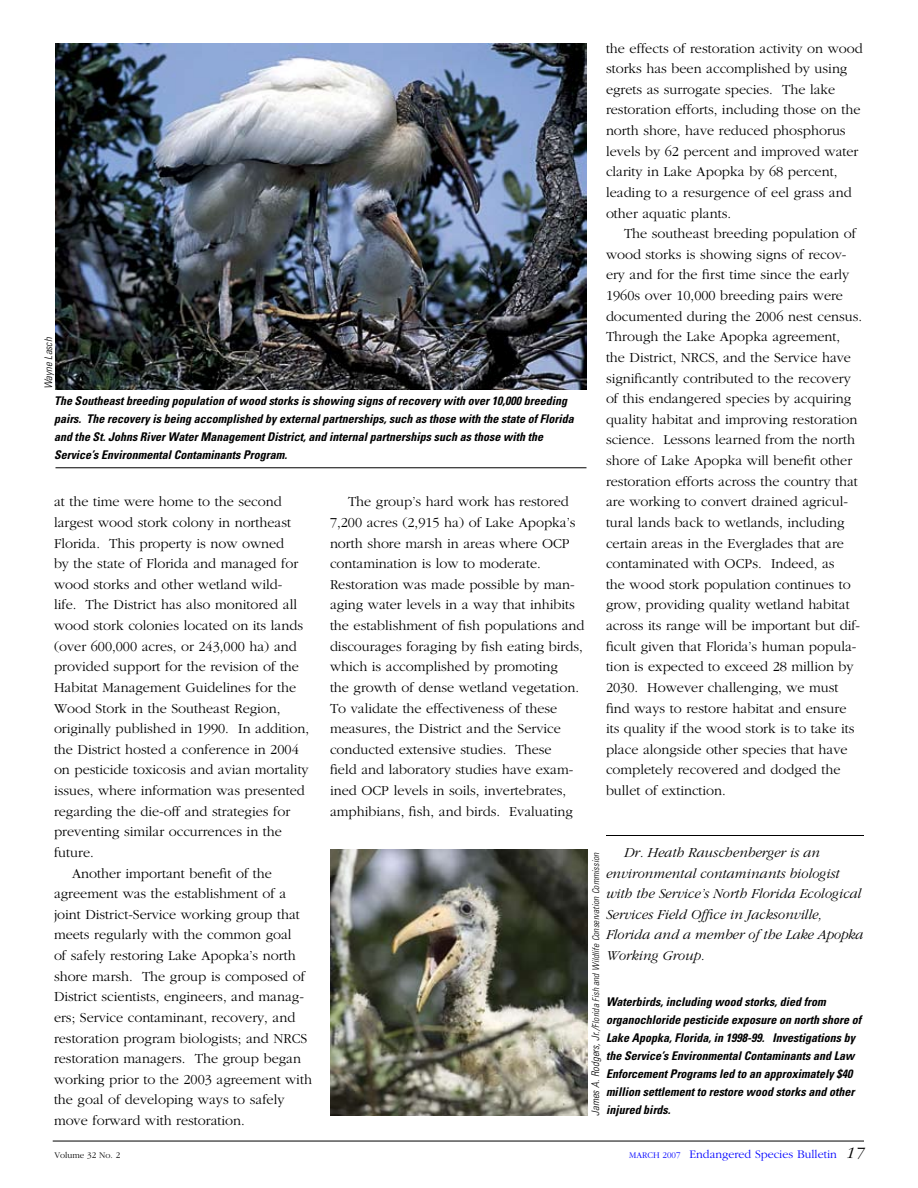
<style>
.page{position:relative;width:918px;height:1188px;background:#fff}
.page>*{position:absolute;margin:0;border:0;box-sizing:border-box;transform-origin:0 0}
.t1{font:14.25px/20.7px "ITC Garamond MM";color:#000}
.t2{font:italic 14.25px/20.7px "ITC Garamond MM";color:#000}
.t3{font:italic 700 condensed 12px/18px "Univers";color:#000}
.t4{font:12px "ITC Garamond MM";color:#00f}
.t5{font:italic 300 condensed 10.5px "Univers";color:#000}
.t6{font:italic 300 condensed 9.3px "Univers";color:#000}
.t7{font:9px "ITC Garamond MM";color:#000}
.t8{font:9px "ITC Garamond MM";color:#00f}
.s1{font-size:10.5px}
.s2{font-size:9px}
.s3{font-style:italic;font-size:16.5px;color:#000}
</style>
<div class="page">
<hr style="left:53px;top:1141px;width:811px;height:1px;background:#000">
<hr style="left:606px;top:835px;width:258px;height:1px;background:#000">
<img style="left:55px;top:44px;width:532px;height:346px">
<img style="left:330px;top:849px;width:258px;height:267px">
<hr style="left:56px;top:468px;width:530px;height:1px;background:#000">
<p class="t1" style="left:606px;top:38px;width:258px">the effects of restoration activity on wood storks has been accomplished by using egrets as surrogate species. The lake restoration efforts, including those on the north shore, have reduced phosphorus levels by 62 percent and improved water clarity in Lake Apopka by 68 percent, leading to a resurgence of eel grass and other aquatic plants.</p>
<p class="t1" style="left:606px;top:223px;width:258px;text-indent:18px">The southeast breeding population of wood storks is showing signs of recov&shy;ery and for the first time since the early 1960s over 10,000 breeding pairs were documented during the 2006 nest census.<br>Through the Lake Apopka agreement, the District, NRCS, and the Service have significantly contributed to the recovery of this endangered species by acquiring quality habitat and improving restoration science. Lessons learned from the north shore of Lake Apopka will benefit other restoration efforts across the country that are working to convert drained agricul&shy;tural lands back to wetlands, including certain areas in the Everglades that are contaminated with OCPs. Indeed, as<br>the wood stork population continues to grow, providing quality wetland habitat across its range will be important but dif&shy;ficult given that Florida’s human popula&shy;tion is expected to exceed 28 million by 2030. However challenging, we must find ways to restore habitat and ensure its quality if the wood stork is to take its place alongside other species that have completely recovered and dodged the bullet of extinction.</p>
<p class="t5" style="left:42px;top:389px;width:53px;rotate:-90deg">Wayne Lasch</p>
<p class="t3" style="left:54px;top:392px;width:521px">The Southeast breeding population of wood storks is showing signs of recovery with over 10,000 breeding pairs. The recovery is being accomplished by external partnerships, such as those with the state of Florida and the St. Johns River Water Management District, and internal partnerships such as those with the Service’s Environmental Contaminants Program.</p>
<p class="t1" style="left:54px;top:491px;width:229px">at the time were home to the second</p>
<p class="t1" style="left:54px;top:512px;width:239px">largest wood stork colony in northeast</p>
<p class="t1" style="left:54px;top:533px;width:232px">Florida. This property is now owned</p>
<p class="t1" style="left:54px;top:553px;width:246px">by the state of Florida and managed for</p>
<p class="t1" style="left:54px;top:574px;width:230px">wood storks and other wetland wild-</p>
<p class="t1" style="left:54px;top:595px;width:245px">life. The District has also monitored all</p>
<p class="t1" style="left:54px;top:615px;width:251px">wood stork colonies located on its lands</p>
<p class="t1" style="left:54px;top:636px;width:244px">(over 600,000 acres, or 243,000 ha) and</p>
<p class="t1" style="left:54px;top:656px;width:247px">provided support for the revision of the</p>
<p class="t1" style="left:54px;top:677px;width:244px">Habitat Management Guidelines for the</p>
<p class="t1" style="left:54px;top:698px;width:228px">Wood Stork in the Southeast Region,</p>
<p class="t1" style="left:54px;top:718px;width:257px">originally published in 1990. In addition,</p>
<p class="t1" style="left:54px;top:739px;width:246px">the District hosted a conference in 2004</p>
<p class="t1" style="left:54px;top:760px;width:256px">on pesticide toxicosis and avian mortality</p>
<p class="t1" style="left:54px;top:780px;width:252px">issues, where information was presented</p>
<p class="t1" style="left:54px;top:801px;width:238px">regarding the die-off and strategies for</p>
<p class="t1" style="left:54px;top:821px;width:229px">preventing similar occurrences in the</p>
<p class="t1" style="left:54px;top:842px;width:41px">future.</p>
<p class="t1" style="left:72px;top:863px;width:202px">Another important benefit of the</p>
<p class="t1" style="left:54px;top:883px;width:234px">agreement was the establishment of a</p>
<p class="t1" style="left:54px;top:904px;width:247px">joint District-Service working group that</p>
<p class="t1" style="left:54px;top:925px;width:239px">meets regularly with the common goal</p>
<p class="t1" style="left:54px;top:945px;width:243px">of safely restoring Lake Apopka’s north</p>
<p class="t1" style="left:54px;top:966px;width:253px">shore marsh. The group is composed of</p>
<p class="t1" style="left:54px;top:986px;width:251px">District scientists, engineers, and manag-</p>
<p class="t1" style="left:54px;top:1007px;width:243px">ers; Service contaminant, recovery, and</p>
<p class="t1" style="left:54px;top:1028px;width:255px">restoration program biologists; and NRCS</p>
<p class="t1" style="left:54px;top:1048px;width:249px">restoration managers. The group began</p>
<p class="t1" style="left:54px;top:1069px;width:259px">working prior to the 2003 agreement with</p>
<p class="t1" style="left:54px;top:1090px;width:232px">the goal of developing ways to safely</p>
<p class="t1" style="left:54px;top:1110px;width:192px">move forward with restoration.</p>
<p class="t1" style="left:330px;top:491px;width:256px;text-indent:18px">The group’s hard work has restored 7,200 acres (2,915 ha) of Lake Apopka’s north shore marsh in areas where OCP contamination is low to moderate.<br>Restoration was made possible by man&shy;aging water levels in a way that inhibits the establishment of fish populations and discourages foraging by fish eating birds, which is accomplished by promoting<br>the growth of dense wetland vegetation.<br>To validate the effectiveness of these measures, the District and the Service conducted extensive studies. These<br>field and laboratory studies have exam&shy;ined OCP levels in soils, invertebrates, amphibians, fish, and birds. Evaluating</p>
<p class="t2" style="left:606px;top:842px;width:259px;text-indent:18px">Dr. Heath Rauschenberger is an environmental contaminants biologist with the Service’s North Florida Ecological Services Field Office in Jacksonville, Florida and a member of the Lake Apopka Working Group.</p>
<p class="t3" style="left:606px;top:993px;width:257px">Waterbirds, including wood storks, died from organochloride pesticide exposure on north shore of Lake Apopka, Florida, in 1998-99. Investigations by the Service’s Environmental Contaminants and Law Enforcement Programs led to an approximately $40 million settlement to restore wood storks and other injured birds.</p>
<p class="t6" style="left:590px;top:1116px;width:265px;rotate:-90deg"><span class="s1">James A. Rodgers, Jr./</span>Florida Fish and Wildlife Conservation Commission</p>
<p class="t7" style="left:54px;top:1150px;width:67px">Volume 32 No. 2</p>
<p class="t8" style="left:629px;top:1150px;width:8px">march</p>
<p class="t4" style="left:663px;top:1147px;width:203px"><span class="s2">2007</span> Endangered Species Bulletin <span class="s3">17</span></p>
</div>
